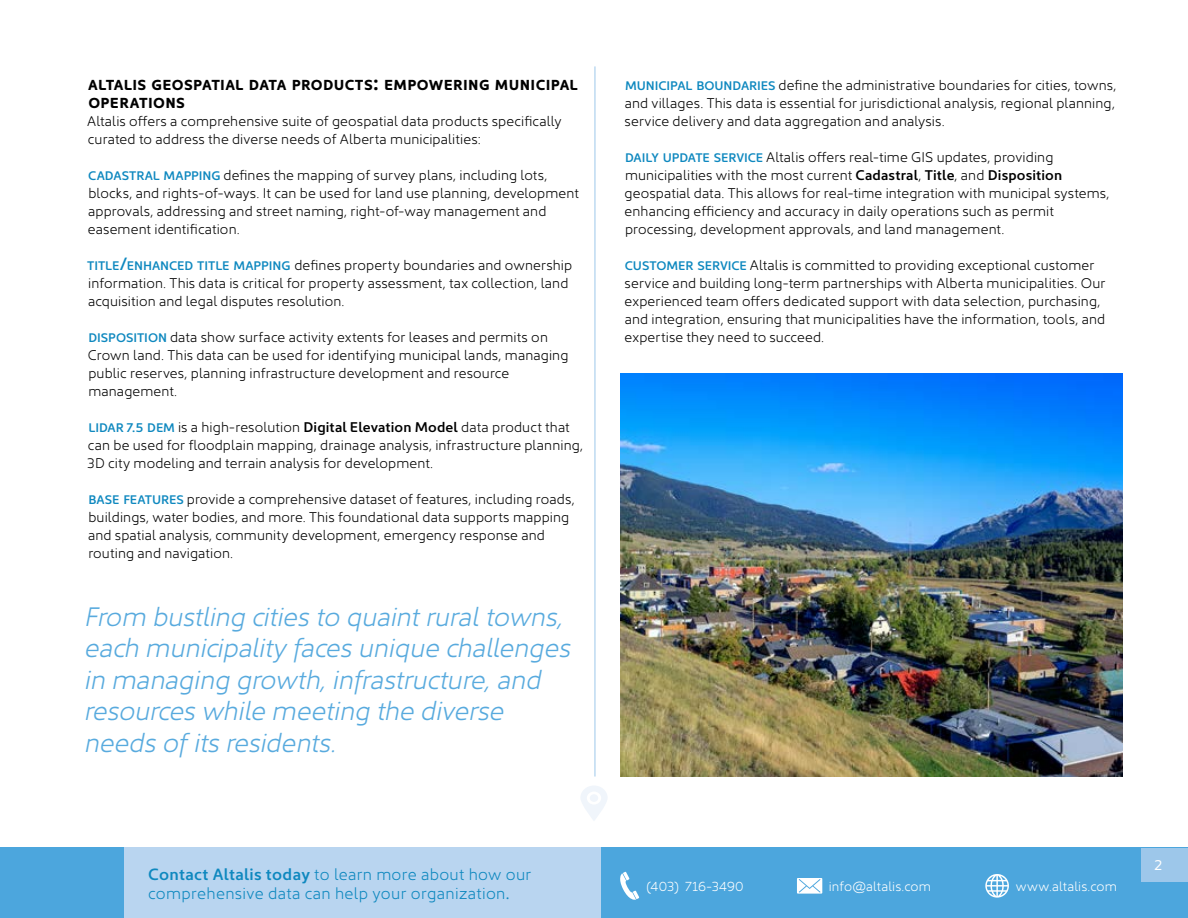
<style>
.page{position:relative;width:1188px;height:918px;background:#fff}
.page>*{position:absolute;margin:0;border:0;box-sizing:border-box;transform-origin:0 0}
.t1{font:italic 300 27px/31.5px "Kyrial Sans Pro";letter-spacing:-.005em;color:#58aade}
.t2{font:300 16.5px/18.9px "Kyrial Sans Pro";letter-spacing:.02em;color:#0e88bf}
.t3{font:700 14.7px/18px "Kyrial Sans Pro";letter-spacing:.025em;color:#000}
.t4{font:300 14.25px/18px "Kyrial Sans Pro";letter-spacing:.01em;color:#000}
.t5{font:14.25px "Kyrial Sans Pro";color:#fff}
.t6{font:300 13.5px "Kyrial Sans Pro";letter-spacing:.01em;color:#fff}
.s1{font-size:21px}
.s2{font-weight:600;font-size:12.6px;color:#0e88bf}
.s3{font-weight:600;font-size:18px;color:#0e88bf}
.s4{font-weight:600;font-size:12.75px;color:#0e88bf}
.s5{font-weight:600}
.s6{font-family:"Minion Pro";font-weight:400}
</style>
<div class="page">
<hr style="left:595px;top:66px;width:1px;height:711px;background:#9dc7ea">
<svg style="left:581px;top:786px;width:26px;height:35px"></svg>
<img style="left:620px;top:373px;width:502px;height:404px">
<div style="left:0;top:848px;width:1188px;height:70px;background:#4ca6dd"></div>
<div style="left:124px;top:848px;width:476px;height:70px;background:#b9d5f0"></div>
<svg style="left:620px;top:872px;width:19px;height:28px"></svg>
<svg style="left:797px;top:878px;width:25px;height:16px"></svg>
<svg style="left:985px;top:874px;width:24px;height:24px"></svg>
<div style="left:1141px;top:848px;width:47px;height:33px;background:#9dc7ea"></div>
<p class="t3" style="left:88px;top:75px;width:491px">ALTALIS GEOSPATIAL DATA PRODUCTS<span class="s1">:</span> EMPOWERING MUNICIPAL<br>OPERATIONS</p>
<p class="t4" style="left:87px;top:111px;width:476px">Altalis offers a comprehensive suite of geospatial data products specifically curated to address the diverse needs of Alberta municipalities:</p>
<p class="t4" style="left:88px;top:165px;width:493px"><span class="s2">CADASTRAL MAPPING</span> defines the mapping of survey plans, including lots, blocks, and rights-of-ways. It can be used for land use planning, development approvals, addressing and street naming, right-of-way management and easement identification.</p>
<p class="t4" style="left:87px;top:255px;width:487px"><span class="s2">TITLE</span><span class="s3">/</span><span class="s2">ENHANCED TITLE MAPPING</span> defines property boundaries and ownership information. This data is critical for property assessment, tax collection, land acquisition and legal disputes resolution.</p>
<p class="t4" style="left:88px;top:327px;width:482px"><span class="s2">DISPOSITION</span> data show surface activity extents for leases and permits on Crown land. This data can be used for identifying municipal lands, managing public reserves, planning infrastructure development and resource management.</p>
<p class="t4" style="left:87px;top:417px;width:497px"><span class="s2">LIDAR</span> <span class="s4">7.5</span> <span class="s2">DEM</span> is a high-resolution <span class="s5">Digital Elevation Model</span> data product that can be used for floodplain mapping, drainage analysis, infrastructure planning,<br>3D city modeling and terrain analysis for development.</p>
<p class="t4" style="left:88px;top:489px;width:488px"><span class="s2">BASE FEATURES</span> provide a comprehensive dataset of features, including roads, buildings, water bodies, and more. This foundational data supports mapping and spatial analysis, community development, emergency response and routing and navigation.</p>
<h1 class="t1" style="left:84px;top:598px;width:488px">From bustling cities to quaint rural towns, each municipality faces unique challenges in managing growth, infrastructure, and resources while meeting the diverse needs of its residents.</h1>
<p class="t2" style="left:148px;top:863px;width:385px"><span class="s5">Contact Altalis today</span> to learn more about how our comprehensive data can help your organization<span class="s6">.</span></p>
<p class="t4" style="left:625px;top:75px;width:493px;text-align:justify"><span class="s2">MUNICIPAL BOUNDARIES</span> define the administrative boundaries for cities, towns, and villages. This data is essential for jurisdictional analysis, regional planning, service delivery and data aggregation and analysis.</p>
<p class="t4" style="left:625px;top:147px;width:486px"><span class="s2">DAILY UPDATE SERVICE</span> Altalis offers real-time GIS updates, providing municipalities with the most current <span class="s5">Cadastral</span>, <span class="s5">Title</span>, and <span class="s5">Disposition </span>geospatial data. This allows for real-time integration with municipal systems, enhancing efficiency and accuracy in daily operations such as permit processing, development approvals, and land management.</p>
<p class="t4" style="left:625px;top:255px;width:482px"><span class="s2">CUSTOMER SERVICE</span> Altalis is committed to providing exceptional customer service and building long-term partnerships with Alberta municipalities. Our experienced team offers dedicated support with data selection, purchasing, and integration, ensuring that municipalities have the information, tools, and expertise they need to succeed.</p>
<p class="t6" style="left:647px;top:876px;width:99px">(403) 716-3490</p>
<p class="t6" style="left:829px;top:876px;width:104px">info@altalis.com</p>
<p class="t6" style="left:1016px;top:876px;width:103px">www.altalis.com</p>
<p class="t5" style="left:1155px;top:855px;width:9px">2</p>
</div>
